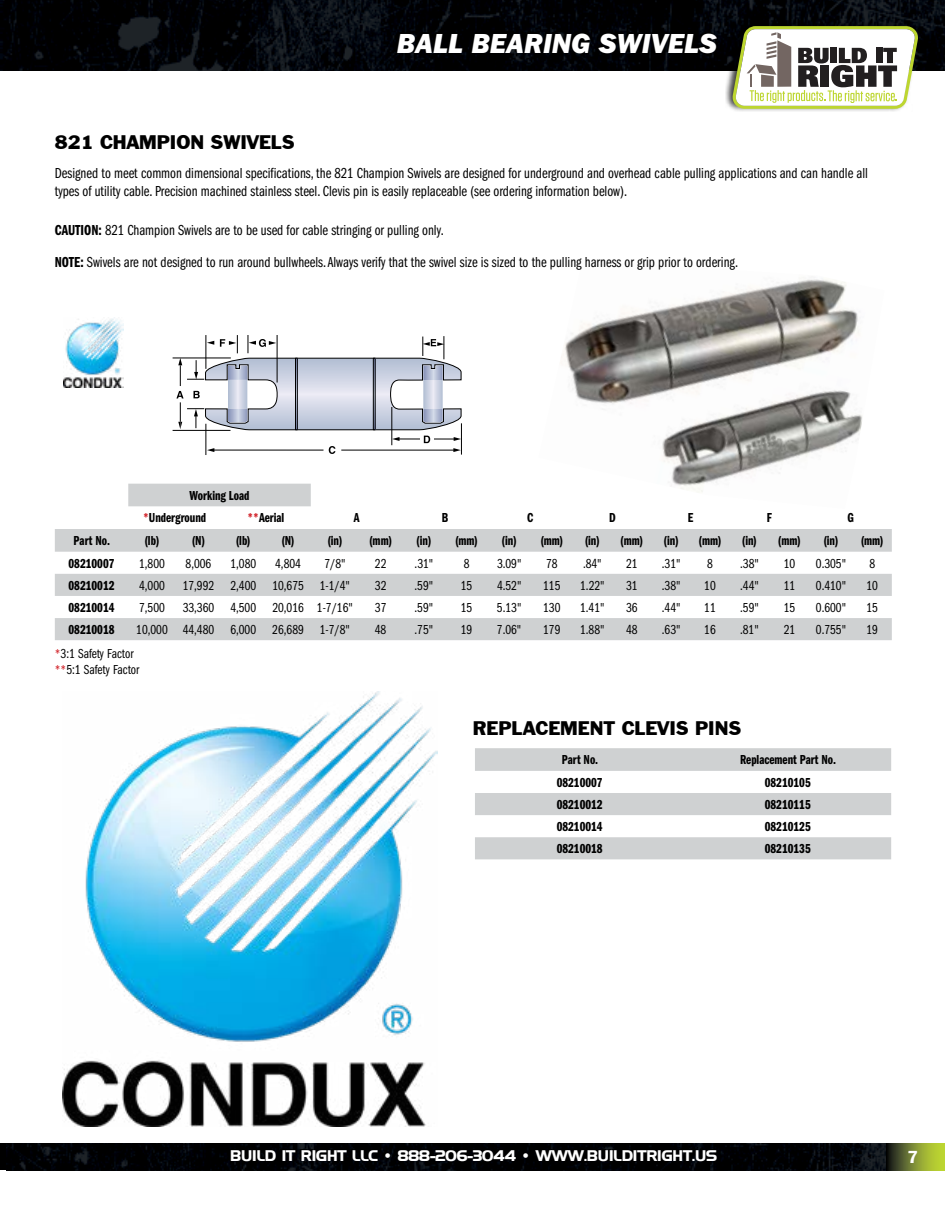
<style>
.page{position:relative;width:945px;height:1215px;background:#fff}
.page>*{position:absolute;margin:0;border:0;box-sizing:border-box;transform-origin:0 0}
.t1{font:italic 800 28.5px "Franklin Gothic";color:#fff}
.t2{font:18px "Franklin Gothic BT";color:#000}
.t3{font:600 18px "Franklin Gothic";color:#fff}
.t4{font:15px/18px "Franklin Gothic Book Cmpr";color:#000}
.t5{font:700 15px "Hanzel";color:#fff}
.t6{font:13.5px "Franklin Gothic Book Cmpr";color:#000}
.t7{font:13.5px/22.6px "Franklin Gothic Demi Cmpr";color:#000}
.t8{font:13.5px/16.2px "Franklin Gothic EF Book Comp";color:#000}
.s1{font-family:"Franklin Gothic Demi Cmpr"}
.s2{color:#d2232a}
</style>
<div class="page">
<img style="left:6px;top:1143px;width:881px;height:27px">
<div style="left:228px;top:1149px;width:488px;height:11px;background:#000"></div>
<img style="left:0;top:0;width:945px;height:71px">
<div style="left:725px;top:19px;width:193px;height:93px;background:#000;opacity:.75"></div>
<svg style="left:733px;top:26px;width:185px;height:83px"></svg>
<svg style="left:887px;top:1143px;width:58px;height:27px;background:#7a892f"></svg>
<div style="left:395px;top:31px;width:321px;height:21px;background:#000"></div>
<img style="left:63px;top:317px;width:61px;height:71px">
<img style="left:63px;top:692px;width:374px;height:435px">
<svg style="left:55px;top:484px;width:837px;height:156px"></svg>
<img style="left:539px;top:279px;width:345px;height:230px">
<hr style="left:206px;top:424px;width:1px;height:31px;background:#000">
<hr style="left:461px;top:423px;width:1px;height:32px;background:#000">
<hr style="left:173px;top:358px;width:58px;height:1px;background:#000">
<hr style="left:173px;top:430px;width:57px;height:1px;background:#000">
<svg style="left:176px;top:336px;width:286px;height:118px"></svg>
<svg style="left:475px;top:748px;width:416px;height:111px;fill:#cfd1d2"></svg>
<p class="t2" style="left:55px;top:132px;width:241px">821 CHAMPION SWIVELS</p>
<h1 class="t1" style="left:397px;top:27px;width:321px">BALL BEARING SWIVELS</h1>
<p class="t4" style="left:55px;top:164px;width:815px">Designed to meet common dimensional specifications, the 821 Champion Swivels are designed for underground and overhead cable pulling applications and can handle all types of utility cable. Precision machined stainless steel. Clevis pin is easily replaceable (see ordering information below).</p>
<p class="t4" style="left:55px;top:214px;width:685px;line-height:32.1px"><span class="s1">CAUTION:</span> 821 Champion Swivels are to be used for cable stringing or pulling only.<br><span class="s1">NOTE:</span> Swivels are not designed to run around bullwheels. Always verify that the swivel size is sized to the pulling harness or grip prior to ordering.</p>
<p class="t7" style="left:143px;top:484px;width:108px;text-indent:46px">Working Load <span class="s2">*</span>Underground</p>
<p class="t7" style="left:248px;top:507px;width:38px"><span class="s2">**</span>Aerial</p>
<p class="t7" style="left:354px;top:507px;width:7px">A</p>
<p class="t7" style="left:442px;top:507px;width:8px">B</p>
<p class="t7" style="left:527px;top:507px;width:8px">C</p>
<p class="t7" style="left:609px;top:507px;width:8px">D</p>
<p class="t7" style="left:688px;top:507px;width:7px">E</p>
<p class="t7" style="left:767px;top:507px;width:7px">F</p>
<p class="t7" style="left:847px;top:507px;width:8px">G</p>
<p class="t7" style="left:74px;top:530px;width:38px">Part No.</p>
<p class="t7" style="left:145px;top:530px;width:62px">(lb) (N)</p>
<p class="t7" style="left:236px;top:530px;width:60px">(lb) (N)</p>
<p class="t7" style="left:327px;top:530px;width:66px">(in) (mm)</p>
<p class="t7" style="left:416px;top:530px;width:63px">(in) (mm)</p>
<p class="t7" style="left:502px;top:530px;width:63px">(in) (mm)</p>
<p class="t7" style="left:585px;top:530px;width:60px">(in) (mm)</p>
<p class="t7" style="left:664px;top:530px;width:59px">(in) (mm)</p>
<p class="t7" style="left:742px;top:530px;width:61px">(in) (mm)</p>
<p class="t7" style="left:823px;top:530px;width:62px">(in) (mm)</p>
<p class="t7" style="left:69px;top:552px;width:48px">08210007</p>
<p class="t6" style="left:139px;top:556px;width:27px">1,800</p>
<p class="t6" style="left:186px;top:556px;width:27px">8,006</p>
<p class="t6" style="left:230px;top:556px;width:27px">1,080</p>
<p class="t6" style="left:275px;top:556px;width:27px">4,804</p>
<p class="t6" style="left:324px;top:556px;width:23px">7/8"</p>
<p class="t6" style="left:375px;top:556px;width:13px">22</p>
<p class="t6" style="left:415px;top:556px;width:20px">.31"</p>
<p class="t6" style="left:464px;top:556px;width:7px">8</p>
<p class="t6" style="left:497px;top:556px;width:26px">3.09"</p>
<p class="t6" style="left:546px;top:556px;width:13px">78</p>
<p class="t6" style="left:583px;top:556px;width:20px">.84"</p>
<p class="t6" style="left:626px;top:556px;width:13px">21</p>
<p class="t6" style="left:662px;top:556px;width:20px">.31"</p>
<p class="t6" style="left:707px;top:556px;width:7px">8</p>
<p class="t6" style="left:740px;top:556px;width:20px">.38"</p>
<p class="t6" style="left:784px;top:556px;width:13px">10</p>
<p class="t6" style="left:816px;top:556px;width:32px">0.305"</p>
<p class="t6" style="left:869px;top:556px;width:7px">8</p>
<p class="t7" style="left:69px;top:574px;width:48px">08210012</p>
<p class="t6" style="left:139px;top:578px;width:27px">4,000</p>
<p class="t6" style="left:183px;top:578px;width:169px">17,992 2,400 10,675 1-1/4"</p>
<p class="t6" style="left:375px;top:578px;width:13px">32</p>
<p class="t6" style="left:415px;top:578px;width:20px">.59"</p>
<p class="t6" style="left:461px;top:578px;width:13px">15</p>
<p class="t6" style="left:497px;top:578px;width:26px">4.52"</p>
<p class="t6" style="left:543px;top:578px;width:19px">115</p>
<p class="t6" style="left:580px;top:578px;width:26px">1.22"</p>
<p class="t6" style="left:626px;top:578px;width:13px">31</p>
<p class="t6" style="left:662px;top:578px;width:20px">.38"</p>
<p class="t6" style="left:704px;top:578px;width:13px">10</p>
<p class="t6" style="left:740px;top:578px;width:20px">.44"</p>
<p class="t6" style="left:784px;top:578px;width:13px">11</p>
<p class="t6" style="left:816px;top:578px;width:32px">0.410"</p>
<p class="t6" style="left:866px;top:578px;width:13px">10</p>
<p class="t7" style="left:69px;top:596px;width:48px">08210014</p>
<p class="t6" style="left:139px;top:600px;width:27px">7,500</p>
<p class="t6" style="left:183px;top:600px;width:172px">33,360 4,500 20,016 1-7/16"</p>
<p class="t6" style="left:375px;top:600px;width:13px">37</p>
<p class="t6" style="left:415px;top:600px;width:20px">.59"</p>
<p class="t6" style="left:461px;top:600px;width:13px">15</p>
<p class="t6" style="left:497px;top:600px;width:26px">5.13"</p>
<p class="t6" style="left:543px;top:600px;width:19px">130</p>
<p class="t6" style="left:580px;top:600px;width:26px">1.41"</p>
<p class="t6" style="left:626px;top:600px;width:13px">36</p>
<p class="t6" style="left:662px;top:600px;width:20px">.44"</p>
<p class="t6" style="left:704px;top:600px;width:13px">11</p>
<p class="t6" style="left:740px;top:600px;width:20px">.59"</p>
<p class="t6" style="left:784px;top:600px;width:13px">15</p>
<p class="t6" style="left:816px;top:600px;width:32px">0.600"</p>
<p class="t6" style="left:866px;top:600px;width:13px">15</p>
<p class="t7" style="left:69px;top:619px;width:48px">08210018</p>
<p class="t6" style="left:136px;top:622px;width:215px">10,000 44,480 6,000 26,689 1-7/8"</p>
<p class="t6" style="left:375px;top:622px;width:13px">48</p>
<p class="t6" style="left:415px;top:622px;width:20px">.75"</p>
<p class="t6" style="left:461px;top:622px;width:13px">19</p>
<p class="t6" style="left:497px;top:622px;width:26px">7.06"</p>
<p class="t6" style="left:543px;top:622px;width:19px">179</p>
<p class="t6" style="left:580px;top:622px;width:26px">1.88"</p>
<p class="t6" style="left:626px;top:622px;width:13px">48</p>
<p class="t6" style="left:662px;top:622px;width:20px">.63"</p>
<p class="t6" style="left:704px;top:622px;width:13px">16</p>
<p class="t6" style="left:740px;top:622px;width:20px">.81"</p>
<p class="t6" style="left:784px;top:622px;width:13px">21</p>
<p class="t6" style="left:816px;top:622px;width:32px">0.755"</p>
<p class="t6" style="left:866px;top:622px;width:13px">19</p>
<p class="t8" style="left:55px;top:646px;width:86px"><span class="s2">*</span>3:1 Safety Factor <span class="s2">**</span>5:1 Safety Factor</p>
<p class="t2" style="left:473px;top:718px;width:270px">REPLACEMENT CLEVIS PINS</p>
<p class="t7" style="left:562px;top:749px;width:38px">Part No.</p>
<p class="t7" style="left:740px;top:749px;width:98px">Replacement Part No.</p>
<p class="t7" style="left:557px;top:771px;width:48px">08210007</p>
<p class="t7" style="left:765px;top:771px;width:48px">08210105</p>
<p class="t7" style="left:557px;top:794px;width:48px">08210012</p>
<p class="t7" style="left:765px;top:794px;width:48px">08210115</p>
<p class="t7" style="left:557px;top:816px;width:48px">08210014</p>
<p class="t7" style="left:765px;top:816px;width:48px">08210125</p>
<p class="t7" style="left:557px;top:838px;width:48px">08210018</p>
<p class="t7" style="left:765px;top:838px;width:48px">08210135</p>
<p class="t5" style="left:230px;top:1147px;width:489px">BUILD IT RIGHT LLC • 888-206-3044 • WWW.BUILDITRIGHT.US</p>
<p class="t3" style="left:908px;top:1146px;width:12px">7</p>
</div>
